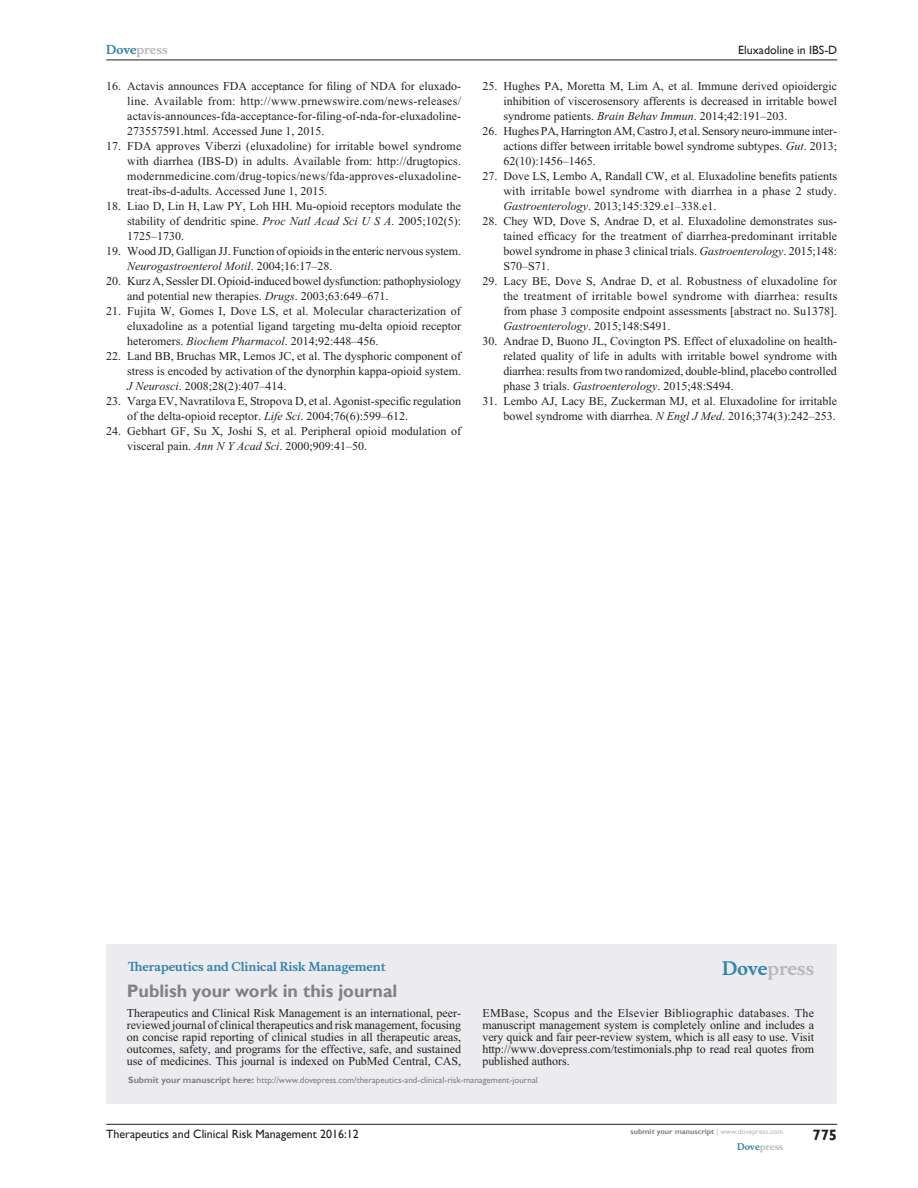
<style>
.page{position:relative;width:918px;height:1188px;background:#fff}
.page>*{position:absolute;margin:0;border:0;box-sizing:border-box;transform-origin:0 0}
.PromBx-H1{font:700 18px "Gill Sans";color:#808285}
.PromBx-Brand{font:700 18px "Musee";color:#b8b9bc}
.t1{font:700 15px "Gill Sans";color:#231f20}
.RefNL2{font:12px/15px "Times New Roman";color:#231f20;text-align:justify}
.PromBx-Tx{font:12px/12px "Times New Roman";letter-spacing:-.005em;color:#231f20;text-align:justify}
.t2{font:12px "Gill Sans";color:#231f20}
.PromBx-JrnlName{font:700 12px "Musee";color:#3485ae}
.t3{font:700 12px "Musee";color:#b8b9bc}
.PromBx-SubmitMssWebA{font:9px "Gill Sans";color:#808285}
.t4{font:700 9px "Musee";color:#b8b9bc}
.t5{font:700 7.5px "Gill Sans";color:#808285}
.s1{color:#3485ae}
.s2{font-style:italic}
.s3{font-weight:700}
.s4{font-weight:400;color:#b8b9bc}
</style>
<div class="page">
<div style="left:106px;top:944px;width:731px;height:159px;background:#ececee"></div>
<hr style="left:106px;top:1124px;width:731px;height:1px;background:#231f20">
<hr style="left:106px;top:60px;width:731px;height:1px;background:#231f20">
<p class="t3" style="left:106px;top:43px;width:63px"><span class="s1">Dove</span>press</p>
<p class="RefNL2" style="left:127px;top:79px;width:335px;text-indent:-21px">16. Actavis announces FDA acceptance for filing of NDA for eluxado&shy;line. Available from: http://www.prnewswire.com/news-releases/ actavis-announces-fda-acceptance-for-filing-of-nda-for-eluxadoline-273557591.html. Accessed June 1, 2015.</p>
<p class="RefNL2" style="left:127px;top:139px;width:336px;text-indent:-21px">17. FDA approves Viberzi (eluxadoline) for irritable bowel syndrome with diarrhea (IBS-D) in adults. Available from: http://drugtopics. modernmedicine.com/drug-topics/news/fda-approves-eluxadoline&shy;treat-ibs-d-adults. Accessed June 1, 2015.</p>
<p class="RefNL2" style="left:127px;top:199px;width:335px;text-indent:-21px">18. Liao D, Lin H, Law PY, Loh HH. Mu-opioid receptors modulate the stability of dendritic spine. <span class="s2">Proc Natl Acad Sci U S A</span>. 2005;102(5):<br>1725–1730.</p>
<p class="RefNL2" style="left:127px;top:244px;width:335px;text-indent:-21px">19. Wood JD, Galligan JJ. Function of opioids in the enteric nervous system.<br><span class="s2">Neurogastroenterol Motil</span>. 2004;16:17–28.</p>
<p class="RefNL2" style="left:127px;top:274px;width:335px;text-indent:-21px">20. Kurz A, Sessler DI. Opioid-induced bowel dysfunction: pathophysiology and potential new therapies. <span class="s2">Drugs</span>. 2003;63:649–671.</p>
<p class="RefNL2" style="left:127px;top:304px;width:335px;text-indent:-21px">21. Fujita W, Gomes I, Dove LS, et al. Molecular characterization of eluxadoline as a potential ligand targeting mu-delta opioid receptor heteromers. <span class="s2">Biochem Pharmacol</span>. 2014;92:448–456.</p>
<p class="RefNL2" style="left:127px;top:349px;width:335px;text-indent:-21px">22. Land BB, Bruchas MR, Lemos JC, et al. The dysphoric component of stress is encoded by activation of the dynorphin kappa-opioid system.<br><span class="s2">J Neurosci</span>. 2008;28(2):407–414.</p>
<p class="RefNL2" style="left:127px;top:394px;width:335px;text-indent:-21px">23. Varga EV, Navratilova E, Stropova D, et al. Agonist-specific regulation of the delta-opioid receptor. <span class="s2">Life Sci</span>. 2004;76(6):599–612.</p>
<p class="RefNL2" style="left:127px;top:424px;width:335px;text-indent:-21px">24. Gebhart GF, Su X, Joshi S, et al. Peripheral opioid modulation of visceral pain. <span class="s2">Ann N Y Acad Sci</span>. 2000;909:41–50.</p>
<p class="t2" style="left:738px;top:43px;width:100px">Eluxadoline in IBS-D</p>
<p class="RefNL2" style="left:503px;top:79px;width:335px;text-indent:-21px">25. Hughes PA, Moretta M, Lim A, et al. Immune derived opioidergic inhibition of viscerosensory afferents is decreased in irritable bowel syndrome patients. <span class="s2">Brain Behav Immun</span>. 2014;42:191–203.</p>
<p class="RefNL2" style="left:503px;top:124px;width:335px;text-indent:-21px">26. Hughes PA, Harrington AM, Castro J, et al. Sensory neuro-immune inter&shy;actions differ between irritable bowel syndrome subtypes. <span class="s2">Gut</span>. 2013; 62(10):1456–1465.</p>
<p class="RefNL2" style="left:503px;top:169px;width:335px;text-indent:-21px">27. Dove LS, Lembo A, Randall CW, et al. Eluxadoline benefits patients with irritable bowel syndrome with diarrhea in a phase 2 study.<br><span class="s2">Gastroenterology</span>. 2013;145:329.e1–338.e1.</p>
<p class="RefNL2" style="left:503px;top:214px;width:335px;text-indent:-21px">28. Chey WD, Dove S, Andrae D, et al. Eluxadoline demonstrates sus&shy;tained efficacy for the treatment of diarrhea-predominant irritable bowel syndrome in phase 3 clinical trials. <span class="s2">Gastroenterology</span>. 2015;148:<br>S70–S71.</p>
<p class="RefNL2" style="left:503px;top:274px;width:336px;text-indent:-21px">29. Lacy BE, Dove S, Andrae D, et al. Robustness of eluxadoline for the treatment of irritable bowel syndrome with diarrhea: results from phase 3 composite endpoint assessments [abstract no. Su1378].<br><span class="s2">Gastroenterology</span>. 2015;148:S491.</p>
<p class="RefNL2" style="left:503px;top:334px;width:335px;text-indent:-21px">30. Andrae D, Buono JL, Covington PS. Effect of eluxadoline on health&shy;related quality of life in adults with irritable bowel syndrome with diarrhea: results from two randomized, double-blind, placebo controlled phase 3 trials. <span class="s2">Gastroenterology</span>. 2015;48:S494.</p>
<p class="RefNL2" style="left:482px;top:394px;width:356px;text-align:right">31. Lembo AJ, Lacy BE, Zuckerman MJ, et al. Eluxadoline for irritable bowel syndrome with diarrhea. <span class="s2">N Engl J Med</span>. 2016;374(3):242–253.</p>
<p class="PromBx-JrnlName" style="left:128px;top:959px;width:259px">Therapeutics and Clinical Risk Management</p>
<p class="PromBx-H1" style="left:127px;top:980px;width:272px">Publish your work in this journal</p>
<p class="PromBx-Brand" style="left:722px;top:958px;width:94px"><span class="s1">Dove</span>press</p>
<p class="PromBx-Tx" style="left:127px;top:1007px;width:336px">Therapeutics and Clinical Risk Management is an international, peer&shy;reviewed journal of clinical therapeutics and risk management, focusing on concise rapid reporting of clinical studies in all therapeutic areas, outcomes, safety, and programs for the effective, safe, and sustained use of medicines. This journal is indexed on PubMed Central, CAS,</p>
<p class="PromBx-Tx" style="left:482px;top:1007px;width:333px">EMBase, Scopus and the Elsevier Bibliographic databases. The manuscript management system is completely online and includes a very quick and fair peer-review system, which is all easy to use. Visit http://www.dovepress.com/testimonials.php to read real quotes from published authors.</p>
<p class="PromBx-SubmitMssWebA" style="left:128px;top:1075px;width:411px"><span class="s3">Submit your manuscript here:</span> http://www.dovepress.com/therapeutics-and-clinical-risk-management-journal</p>
<p class="t2" style="left:106px;top:1127px;width:254px">Therapeutics and Clinical Risk Management 2016:12</p>
<p class="t5" style="left:631px;top:1127px;width:154px">submit your manuscript <span class="s4">| www.dovepress.com</span></p>
<p class="t4" style="left:737px;top:1141px;width:48px"><span class="s1">Dove</span>press</p>
<p class="t1" style="left:812px;top:1126px;width:26px">775</p>
</div>
